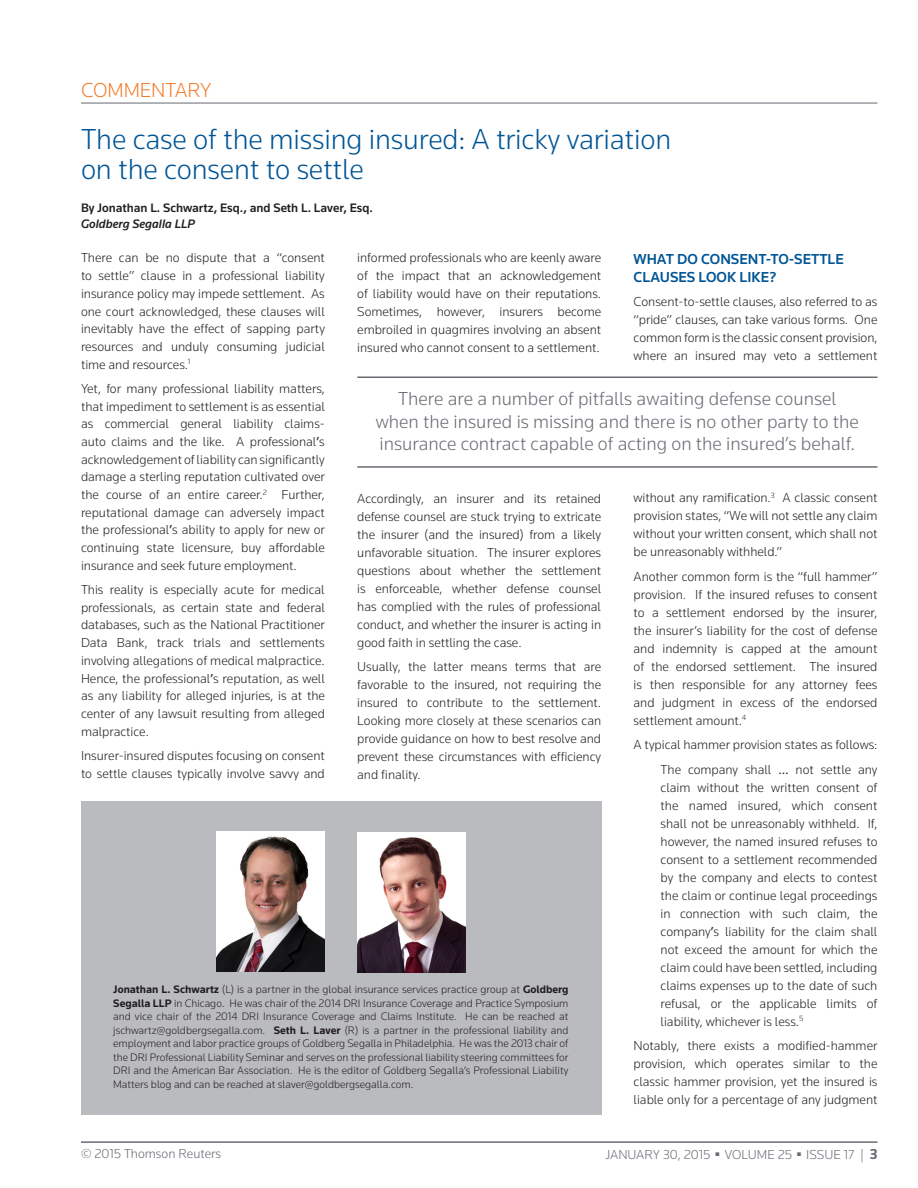
<style>
.page{position:relative;width:918px;height:1188px;background:#fff}
.page>*{position:absolute;margin:0;border:0;box-sizing:border-box;transform-origin:0 0}
.CT{font:300 30px/30px "Knowledge";letter-spacing:-.005em;color:#005595}
.CN{font:300 21px "Knowledge";letter-spacing:-.005em;color:#f47b2a}
.Pull_quote{font:300 19.5px/22.5px "Knowledge";color:#696b73;text-align:center}
.t1{font:500 15px/18px "Knowledge";color:#005595}
.EQ{font:300 13.5px/18px "Knowledge";color:#231f20;text-align:justify}
.t2{font:300 13.5px "Knowledge";color:#696b73}
.AU{font:500 12.75px/16.5px "Knowledge";color:#231f20}
.AB{font:300 11.25px/13.5px "Knowledge";color:#231f20;text-align:justify}
.s1{font-style:italic}
.s2{font-weight:400}
.s3{font-weight:700}
.s4{font-weight:700;font-size:15px}
</style>
<div class="page">
<hr style="left:81px;top:1141px;width:797px;height:2px;background:#696b73">
<hr style="left:81px;top:103px;width:797px;height:1px;background:#696b73">
<div style="left:81px;top:801px;width:520px;height:313px;background:#babbbe"></div>
<img style="left:357px;top:832px;width:109px;height:141px">
<img style="left:217px;top:832px;width:108px;height:140px">
<hr style="left:357px;top:376px;width:520px;height:2px;background:#696b73">
<hr style="left:357px;top:466px;width:520px;height:2px;background:#696b73">
<p class="CN" style="left:81px;top:77px;width:132px">COMMENTARY</p>
<p class="CT" style="left:81px;top:123px;width:592px">The case of the missing insured: A tricky variation on the consent to settle</p>
<p class="AU" style="left:81px;top:199px;width:294px">By Jonathan L. Schwartz, Esq., and Seth L. Laver, Esq.<br><span class="s1">Goldberg Segalla LLP</span></p>
<p class="EQ" style="left:81px;top:249px;width:245px">There can be no dispute that a “consent to settle” clause in a professional liability insurance policy may impede settlement. As one court acknowledged, these clauses will inevitably have the effect of sapping party resources and unduly consuming judicial time and resources.<sup>1</sup></p>
<p class="EQ" style="left:81px;top:379px;width:245px">Yet, for many professional liability matters, that impediment to settlement is as essential as commercial general liability claims&shy;auto claims and the like. A professional<span class="s2">’</span>s acknowledgement of liability can significantly damage a sterling reputation cultivated over the course of an entire career.<sup>2</sup> Further, reputational damage can adversely impact the professional<span class="s2">’</span>s ability to apply for new or continuing state licensure, buy affordable insurance and seek future employment.</p>
<p class="EQ" style="left:81px;top:580px;width:245px">This reality is especially acute for medical professionals, as certain state and federal databases, such as the National Practitioner Data Bank, track trials and settlements involving allegations of medical malpractice.<br>Hence, the professional<span class="s2">’</span>s reputation, as well as any liability for alleged injuries, is at the center of any lawsuit resulting from alleged malpractice.</p>
<p class="EQ" style="left:81px;top:746px;width:245px">Insurer-insured disputes focusing on consent to settle clauses typically involve savvy and</p>
<p class="EQ" style="left:357px;top:249px;width:245px">informed professionals who are keenly aware of the impact that an acknowledgement of liability would have on their reputations.<br>Sometimes, however, insurers become embroiled in quagmires involving an absent insured who cannot consent to a settlement.</p>
<h2 class="t1" style="left:634px;top:249px;width:212px">WHAT DO CONSENT-TO-SETTLE<br>CLAUSES LOOK LIKE?</h2>
<p class="EQ" style="left:634px;top:292px;width:245px">Consent-to-settle clauses, also referred to as “pride” clauses, can take various forms. One common form is the classic consent provision, where an insured may veto a settlement</p>
<p class="Pull_quote" style="left:376px;top:387px;width:485px">There are a number of pitfalls awaiting defense counsel when the insured is missing and there is no other party to the insurance contract capable of acting on the insured’s behalf.</p>
<p class="EQ" style="left:634px;top:489px;width:245px">without any ramification.<sup>3</sup> A classic consent provision states, “We will not settle any claim without your written consent, which shall not be unreasonably withheld.”</p>
<p class="EQ" style="left:634px;top:567px;width:245px">Another common form is the “full hammer” provision. If the insured refuses to consent to a settlement endorsed by the insurer, the insurer’s liability for the cost of defense and indemnity is capped at the amount of the endorsed settlement. The insured is then responsible for any attorney fees and judgment in excess of the endorsed settlement amount.<sup>4</sup></p>
<p class="EQ" style="left:634px;top:736px;width:245px">A typical hammer provision states as follows:</p>
<p class="EQ" style="left:661px;top:760px;width:218px">The company shall <span class="s2">…</span> not settle any claim without the written consent of the named insured, which consent shall not be unreasonably withheld. If, however, the named insured refuses to consent to a settlement recommended by the company and elects to contest the claim or continue legal proceedings in connection with such claim, the company<span class="s2">’</span>s liability for the claim shall not exceed the amount for which the claim could have been settled, including claims expenses up to the date of such refusal, or the applicable limits of liability, whichever is less.<sup>5</sup></p>
<p class="EQ" style="left:634px;top:1037px;width:245px">Notably, there exists a modified-hammer provision, which operates similar to the classic hammer provision, yet the insured is liable only for a percentage of any judgment</p>
<p class="EQ" style="left:357px;top:489px;width:245px">Accordingly, an insurer and its retained defense counsel are stuck trying to extricate the insurer (and the insured) from a likely unfavorable situation. The insurer explores questions about whether the settlement is enforceable, whether defense counsel has complied with the rules of professional conduct, and whether the insurer is acting in good faith in settling the case.</p>
<p class="EQ" style="left:357px;top:658px;width:245px">Usually, the latter means terms that are favorable to the insured, not requiring the insured to contribute to the settlement.<br>Looking more closely at these scenarios can provide guidance on how to best resolve and prevent these circumstances with efficiency and finality.</p>
<p class="AB" style="left:113px;top:983px;width:457px"><span class="s3">Jonathan L. Schwartz</span> (L) is a partner in the global insurance services practice group at <span class="s3">Goldberg Segalla LLP</span> in Chicago. He was chair of the 2014 DRI Insurance Coverage and Practice Symposium and vice chair of the 2014 DRI Insurance Coverage and Claims Institute. He can be reached at jschwartz@goldbergsegalla.com. <span class="s3">Seth L. Laver</span> (R) is a partner in the professional liability and employment and labor practice groups of Goldberg Segalla in Philadelphia. He was the 2013 chair of the DRI Professional Liability Seminar and serves on the professional liability steering committees for DRI and the American Bar Association. He is the editor of Goldberg Segalla’s Professional Liability Matters blog and can be reached at slaver@goldbergsegalla.com.</p>
<p class="t2" style="left:81px;top:1145px;width:142px">© 2015 Thomson Reuters</p>
<p class="t2" style="left:605px;top:1146px;width:274px">JANUARY 30, 2015 ■ VOLUME 25 ■ ISSUE 17 | <span class="s4">3</span></p>
</div>
